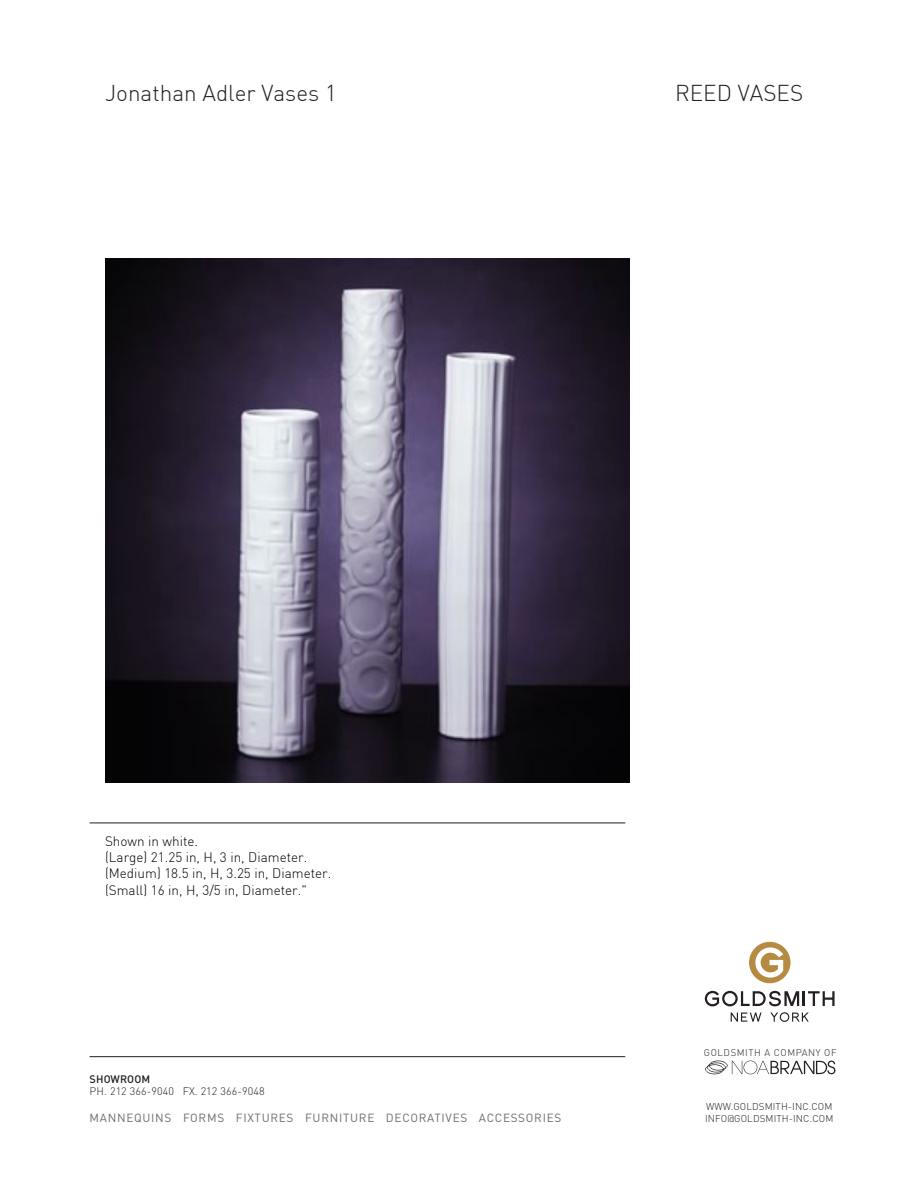
<style>
.page{position:relative;width:918px;height:1188px;background:#fff}
.page>*{position:absolute;margin:0;border:0;box-sizing:border-box;transform-origin:0 0}
.t1{font:300 22.5px "DIN Pro";color:#231f20}
.t2{font:300 13.5px/16.2px "DIN Pro";color:#000}
.t3{font:11.7px "DIN";letter-spacing:.06em;color:#6c6d70}
.t4{font:300 10.8px "DIN";letter-spacing:.01em;color:#231f20}
.t5{font:500 10.8px "DIN";letter-spacing:.01em;color:#231f20}
.t6{font:300 9.75px "DIN";letter-spacing:.01em;color:#231f20}
.t7{font:300 9.6px "DIN";letter-spacing:.06em;color:#231f20}
</style>
<div class="page">
<hr style="left:90px;top:823px;width:535px;height:1px;background:#231f20">
<hr style="left:90px;top:1056px;width:535px;height:1px;background:#231f20">
<div style="left:749px;top:942px;width:42px;height:41px;background:#b68b41;border-radius:50%"></div>
<svg style="left:705px;top:991px;width:130px;height:15px"></svg>
<svg style="left:731px;top:1013px;width:30px;height:9px"></svg>
<svg style="left:770px;top:1012px;width:39px;height:10px"></svg>
<svg style="left:755px;top:947px;width:28px;height:31px"></svg>
<svg style="left:705px;top:1061px;width:130px;height:13px"></svg>
<img style="left:105px;top:258px;width:525px;height:525px">
<h1 class="t1" style="left:105px;top:83px;width:233px">Jonathan Adler Vases 1</h1>
<h1 class="t1" style="left:675px;top:83px;width:130px">REED VASES</h1>
<p class="t2" style="left:105px;top:834px;width:228px">Shown in white.<br>(Large) 21.25 in, H, 3 in, Diameter. (Medium) 18.5 in, H, 3.25 in, Diameter. (Small) 16 in, H, 3/5 in, Diameter."</p>
<p class="t5" style="left:90px;top:1072px;width:62px">SHOWROOM</p>
<p class="t4" style="left:90px;top:1085px;width:177px">PH. 212 366-9040 FX. 212 366-9048</p>
<p class="t3" style="left:90px;top:1110px;width:473px">MANNEQUINS FORMS FIXTURES FURNITURE DECORATIVES ACCESSORIES</p>
<p class="t7" style="left:704px;top:1047px;width:134px">GOLDSMITH A COMPANY OF</p>
<p class="t6" style="left:706px;top:1100px;width:128px">WWW.GOLDSMITH-INC.COM</p>
<p class="t6" style="left:705px;top:1112px;width:130px">INFO@GOLDSMITH-INC.COM</p>
</div>
